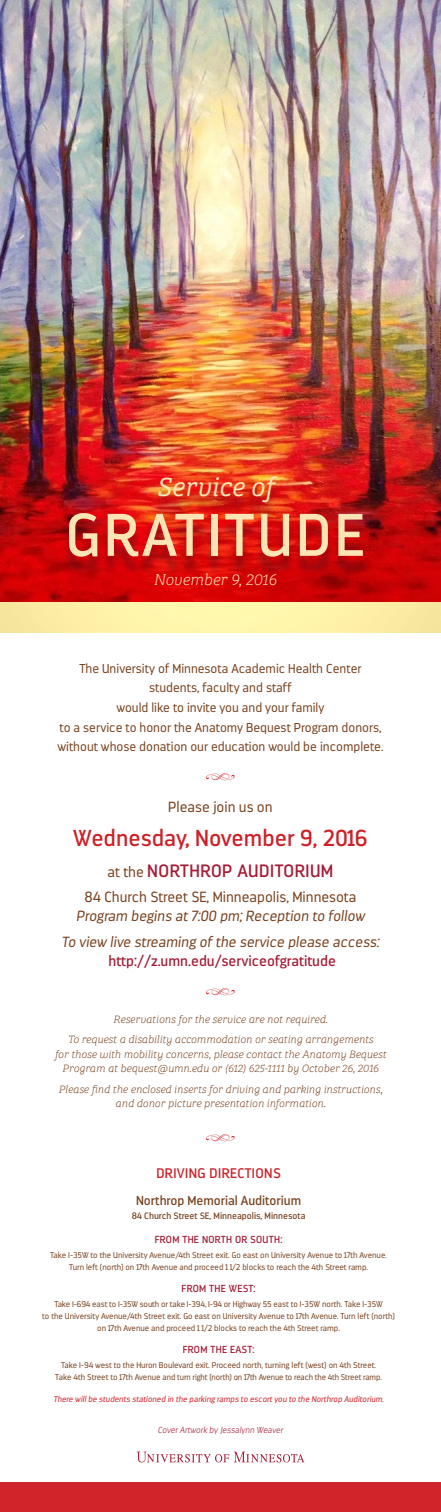
<style>
.page{position:relative;width:441px;height:1512px;background:#fff}
.page>*{position:absolute;margin:0;border:0;box-sizing:border-box;transform-origin:0 0}
.t1{font:59.94px "Darwin";letter-spacing:.06em;color:#fbe5b5}
.t2{font:italic 27.21px "Bree Serif Lt";color:#fbe5b5}
.t3{font:24.24px "Type Embellishments Two Plain";color:#ce2027}
.t4{font:23.01px "Darwin";color:#ce2027}
.t5{font:17.85px "Darwin";letter-spacing:.03em;color:#a41d35}
.t6{font:italic 16.19px "Bree Serif Th";color:#fbe5b7}
.t7{font:italic 300 14.7px "Darwin";color:#78411d}
.t8{font:300 14.7px "Darwin";color:#78411d}
.t9{font:14.7px "Darwin";color:#a41d35}
.Normal__Web{font:13.91px "Darwin";letter-spacing:.03em;color:#ce2027}
.Normal__Web-2{font:12.95px "Darwin";color:#78411d}
.t10{font:300 12.86px/19.6px "Darwin";color:#78411d;text-align:center}
.t11{font:italic 11.03px/14.7px "Bree Serif Th";color:#78411d;text-align:center}
.From_2{font:10.24px "Darwin";letter-spacing:.03em;color:#a41d35}
.t12{font:9.28px "Darwin";color:#78411d}
.t13{font:italic 200 8.75px "Darwin";color:#a41d35}
.Normal__Web-3{font:300 8.31px/12.1px "Darwin";color:#78411d;text-align:center}
.Normal__Web-4{font:italic 300 8.31px "Darwin";color:#ce2027}
.s1{font-weight:300;font-size:14.7px;color:#78411d}
</style>
<div class="page">
<img style="left:0;top:0;width:441px;height:603px">
<div style="left:62px;top:483px;width:307px;height:94px;background:#3e121c;opacity:.44"></div>
<div style="left:0;top:603px;width:441px;height:30px;background:linear-gradient(to right,#fdf1a7,#fdf1a7)"></div>
<div style="left:0;top:1482px;width:441px;height:30px;background:#d1232a"></div>
<svg style="left:137px;top:1452px;width:167px;height:10px"></svg>
<p class="t2" style="left:157px;top:467px;width:119px">Service of</p>
<p class="t1" style="left:66px;top:499px;width:301px">GRATITUDE</p>
<p class="t6" style="left:154px;top:568px;width:124px">November 9, 2016</p>
<p class="t10" style="left:79px;top:659px;width:284px">The University of Minnesota Academic Health Center students, faculty and staff</p>
<p class="t10" style="left:117px;top:698px;width:209px">would like to invite you and your family</p>
<p class="t10" style="left:60px;top:717px;width:323px">to a service to honor the Anatomy Bequest Program donors,</p>
<p class="t10" style="left:57px;top:737px;width:328px">without whose donation our education would be incomplete.</p>
<p class="t3" style="left:205px;top:767px;width:32px">h</p>
<p class="t8" style="left:168px;top:799px;width:106px">Please join us on</p>
<p class="t4" style="left:73px;top:824px;width:296px">Wednesday, November 9, 2016</p>
<p class="t5" style="left:108px;top:860px;width:227px"><span class="s1">at the</span> NORTHROP AUDITORIUM</p>
<p class="t8" style="left:85px;top:888px;width:273px">84 Church Street SE, Minneapolis, Minnesota</p>
<p class="t7" style="left:76px;top:907px;width:290px">Program begins at 7:00 pm; Reception to follow</p>
<p class="t7" style="left:62px;top:933px;width:319px">To view live streaming of the service please access:</p>
<p class="t9" style="left:108px;top:952px;width:229px">http://z.umn.edu/serviceofgratitude</p>
<p class="t3" style="left:205px;top:982px;width:32px">h</p>
<p class="t11" style="left:113px;top:1011px;width:216px">Reservations for the service are not required.</p>
<p class="t11" style="left:55px;top:1031px;width:333px">To request a disability accommodation or seating arrangements<br>for those with mobility concerns, please contact the Anatomy Bequest<br>Program at bequest@umn.edu or (612) 625-1111 by October 26, 2016</p>
<p class="t11" style="left:58px;top:1081px;width:326px">Please find the enclosed inserts for driving and parking instructions, and donor picture presentation information.</p>
<p class="t3" style="left:205px;top:1129px;width:32px">h</p>
<p class="Normal__Web" style="left:156px;top:1164px;width:126px">DRIVING DIRECTIONS</p>
<p class="Normal__Web-2" style="left:136px;top:1192px;width:167px">Northrop Memorial Auditorium</p>
<p class="t12" style="left:132px;top:1210px;width:175px">84 Church Street SE, Minneapolis, Minnesota</p>
<p class="From_2" style="left:155px;top:1234px;width:129px">FROM THE NORTH OR SOUTH:</p>
<p class="Normal__Web-3" style="left:50px;top:1249px;width:338px">Take I-35W to the University Avenue/4th Street exit. Go east on University Avenue to 17th Avenue.<br>Turn left (north) on 17th Avenue and proceed 1 1/2 blocks to reach the 4th Street ramp.</p>
<p class="From_2" style="left:182px;top:1282px;width:76px">FROM THE WEST:</p>
<p class="Normal__Web-3" style="left:42px;top:1298px;width:354px">Take I-694 east to I-35W south or take I-394, I-94 or Highway 55 east to I-35W north. Take I-35W<br>to the University Avenue/4th Street exit. Go east on University Avenue to 17th Avenue. Turn left (north) on 17th Avenue and proceed 1 1/2 blocks to reach the 4th Street ramp.</p>
<p class="From_2" style="left:183px;top:1343px;width:73px">FROM THE EAST:</p>
<p class="Normal__Web-3" style="left:55px;top:1359px;width:328px">Take I-94 west to the Huron Boulevard exit. Proceed north, turning left (west) on 4th Street.<br>Take 4th Street to 17th Avenue and turn right (north) on 17th Avenue to reach the 4th Street ramp.</p>
<p class="Normal__Web-4" style="left:53px;top:1395px;width:332px">There will be students stationed in the parking ramps to escort you to the Northrop Auditorium.</p>
<p class="t13" style="left:158px;top:1425px;width:127px">Cover Artwork by Jessalynn Weaver</p>
</div>
